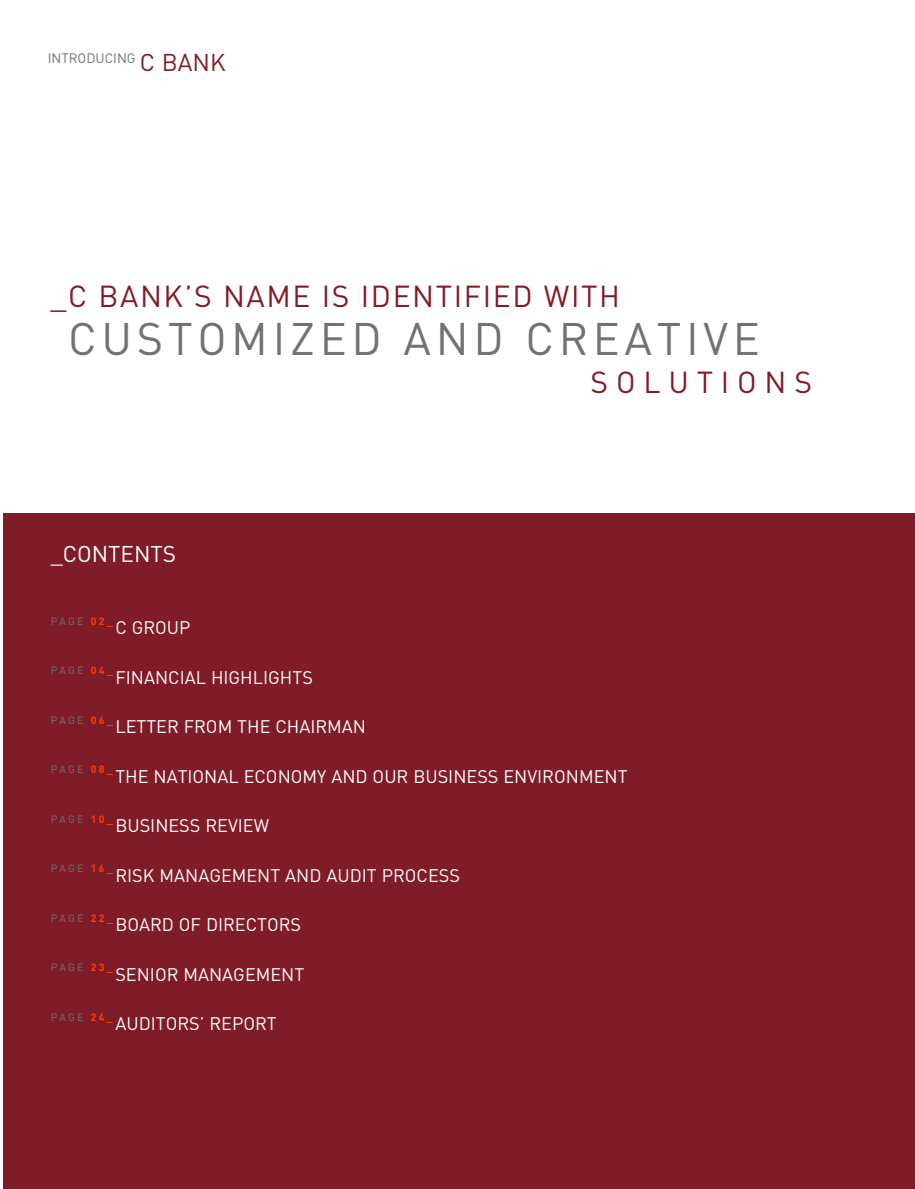
<style>
.page{position:relative;width:915px;height:1189px;background:#fff}
.page>*{position:absolute;margin:0;border:0;box-sizing:border-box;transform-origin:0 0}
.t1{font:45px "DIN Bek";letter-spacing:.105em;color:#6f7276}
.t2{font:30px "DIN Bek";letter-spacing:.05em;color:#801c27}
.t3{font:30px "DIN Bek";letter-spacing:.26em;color:#801c27}
.t4{font:22.5px "DIN Bek";color:#fff}
.t5{font:18px "DIN Bek";color:#fff}
.t6{font:13.5px "DIN Bek";color:#6f7276}
.t7{font:10.5px "DIN Bek";letter-spacing:.21em;color:#6f7276}
.s1{font-size:24px;color:#801c27}
.s2{font-family:"DI Nbek";font-weight:700;color:#ff3a0c}
</style>
<div class="page">
<div style="left:3px;top:513px;width:912px;height:675px;background:#801c27"></div>
<p class="t6" style="left:48px;top:50px;width:179px">INTRODUCING <span class="s1">C BANK</span></p>
<h2 class="t2" style="left:50px;top:277px;width:571px">_C BANK’S NAME IS IDENTIFIED WITH</h2>
<h1 class="t1" style="left:68px;top:310px;width:693px">CUSTOMIZED AND CREATIVE</h1>
<h2 class="t3" style="left:590px;top:363px;width:223px">SOLUTIONS</h2>
<p class="t4" style="left:51px;top:539px;width:127px">_CONTENTS</p>
<p class="t7" style="left:51px;top:614px;width:64px">PAGE <span class="s2">02_</span></p>
<p class="t5" style="left:115px;top:616px;width:77px">C GROUP</p>
<p class="t7" style="left:51px;top:663px;width:64px">PAGE <span class="s2">04_</span></p>
<p class="t5" style="left:115px;top:665px;width:199px">FINANCIAL HIGHLIGHTS</p>
<p class="t7" style="left:51px;top:713px;width:64px">PAGE <span class="s2">06_</span></p>
<p class="t5" style="left:115px;top:715px;width:252px">LETTER FROM THE CHAIRMAN</p>
<p class="t7" style="left:51px;top:762px;width:64px">PAGE <span class="s2">08_</span></p>
<p class="t5" style="left:115px;top:764px;width:514px">THE NATIONAL ECONOMY AND OUR BUSINESS ENVIRONMENT</p>
<p class="t7" style="left:51px;top:812px;width:64px">PAGE <span class="s2">10_</span></p>
<p class="t5" style="left:115px;top:814px;width:155px">BUSINESS REVIEW</p>
<p class="t7" style="left:51px;top:861px;width:64px">PAGE <span class="s2">16_</span></p>
<p class="t5" style="left:115px;top:863px;width:346px">RISK MANAGEMENT AND AUDIT PROCESS</p>
<p class="t7" style="left:51px;top:911px;width:64px">PAGE <span class="s2">22_</span></p>
<p class="t5" style="left:115px;top:913px;width:187px">BOARD OF DIRECTORS</p>
<p class="t7" style="left:51px;top:960px;width:64px">PAGE <span class="s2">23_</span></p>
<p class="t5" style="left:115px;top:962px;width:190px">SENIOR MANAGEMENT</p>
<p class="t7" style="left:51px;top:1010px;width:64px">PAGE <span class="s2">24_</span></p>
<p class="t5" style="left:115px;top:1012px;width:163px">AUDITORS’ REPORT</p>
</div>
